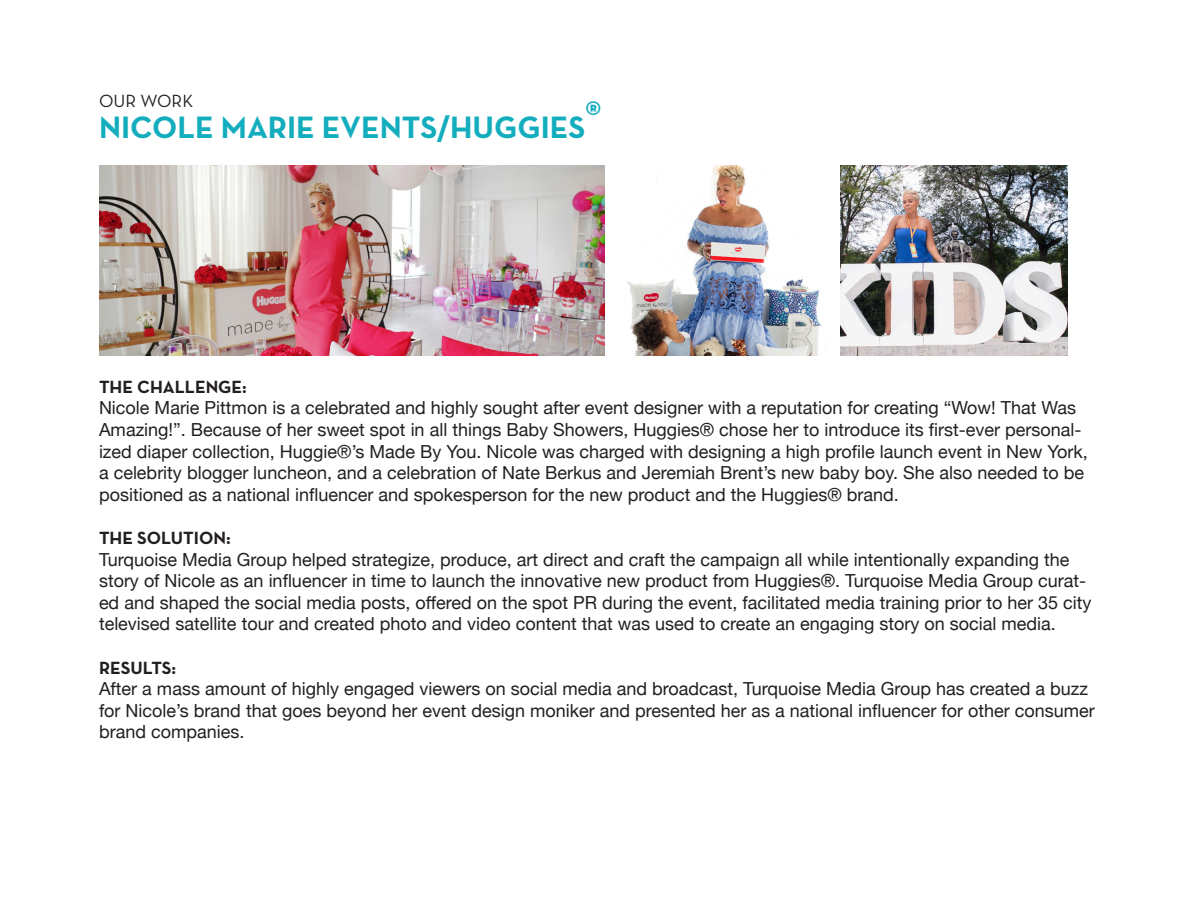
<style>
.page{position:relative;width:1188px;height:918px;background:#fff}
.page>*{position:absolute;margin:0;border:0;box-sizing:border-box;transform-origin:0 0}
.t1{font:700 31.5px "Neutra Text";color:#14adbe}
.t2{font:18px/21.6px "Helvetica Neue";color:#231f20}
.t3{font:700 18px "Neutra Text";color:#231f20}
.t4{font:18px "Neutra Text";color:#231f20}
</style>
<div class="page">
<img style="left:99px;top:166px;width:506px;height:189px">
<img style="left:626px;top:166px;width:195px;height:189px">
<img style="left:841px;top:166px;width:226px;height:189px">
<p class="t4" style="left:99px;top:90px;width:96px">OUR WORK</p>
<p class="t1" style="left:99px;top:108px;width:488px">NICOLE MARIE EVENTS/HUGGIES</p>
<p class="t1" style="left:586px;top:93px;width:17px">®</p>
<p class="t3" style="left:99px;top:375px;width:149px">THE CHALLENGE:</p>
<p class="t2" style="left:99px;top:398px;width:990px">Nicole Marie Pittmon is a celebrated and highly sought after event designer with a reputation for creating “Wow! That Was Amazing!”. Because of her sweet spot in all things Baby Showers, Huggies® chose her to introduce its first-ever personal&shy;ized diaper collection, Huggie®’s Made By You. Nicole was charged with designing a high profile launch event in New York, a celebrity blogger luncheon, and a celebration of Nate Berkus and Jeremiah Brent’s new baby boy. She also needed to be positioned as a national influencer and spokesperson for the new product and the Huggies® brand.</p>
<p class="t3" style="left:99px;top:527px;width:133px">THE SOLUTION:</p>
<p class="t2" style="left:99px;top:549px;width:994px">Turquoise Media Group helped strategize, produce, art direct and craft the campaign all while intentionally expanding the story of Nicole as an influencer in time to launch the innovative new product from Huggies®. Turquoise Media Group curat&shy;ed and shaped the social media posts, offered on the spot PR during the event, facilitated media training prior to her 35 city televised satellite tour and created photo and video content that was used to create an engaging story on social media.</p>
<p class="t3" style="left:99px;top:656px;width:79px">RESULTS:</p>
<p class="t2" style="left:99px;top:679px;width:997px">After a mass amount of highly engaged viewers on social media and broadcast, Turquoise Media Group has created a buzz for Nicole’s brand that goes beyond her event design moniker and presented her as a national influencer for other consumer brand companies.</p>
</div>
